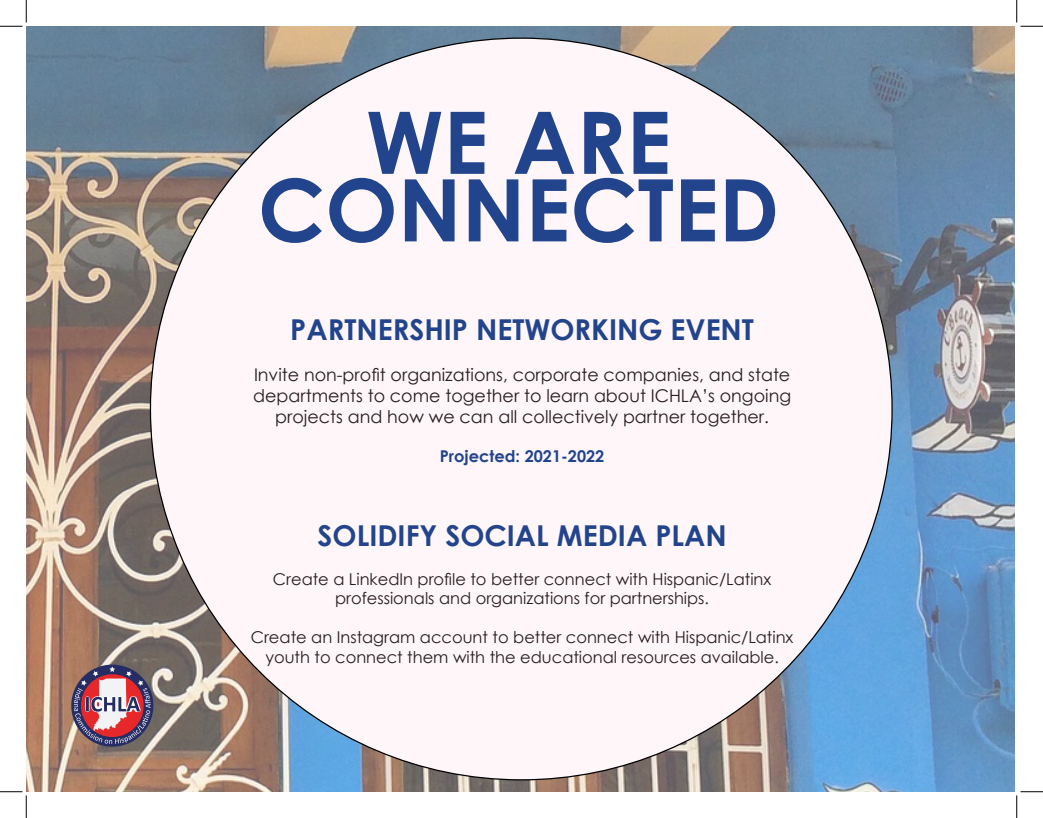
<style>
.page{position:relative;width:1043px;height:818px;background:#fff}
.page>*{position:absolute;margin:0;border:0;box-sizing:border-box;transform-origin:0 0}
.t1{font:700 86.25px "Century Gothic";color:#21448c}
.t2{font:700 28.75px "Century Gothic";color:#21448c}
.t3{font:17.5px/21px "Century Gothic";color:#231f20;text-align:center}
.t4{font:16.25px/19.5px "Century Gothic";color:#231f20;text-align:center}
.t5{font:700 16.25px "Century Gothic";color:#21448c}
</style>
<div class="page">
<img style="left:26px;top:26px;width:988px;height:765px">
<svg style="left:71px;top:664px;width:82px;height:82px"></svg>
<svg style="left:74px;top:666px;width:77px;height:78px"></svg>
<div style="left:150px;top:38px;width:742px;height:741px;background:#fef6f9;border-radius:50%"></div>
<svg style="left:0;top:0;width:27px;height:27px"></svg>
<svg style="left:0;top:791px;width:27px;height:27px"></svg>
<svg style="left:1016px;top:0;width:27px;height:27px"></svg>
<svg style="left:1016px;top:791px;width:27px;height:27px"></svg>
<p class="t1" style="left:366px;top:77px;width:307px">WE ARE</p>
<p class="t1" style="left:258px;top:144px;width:522px">CONNECTED</p>
<p class="t2" style="left:290px;top:308px;width:465px">PARTNERSHIP NETWORKING EVENT</p>
<p class="t3" style="left:253px;top:363px;width:539px">Invite non-profit organizations, corporate companies, and state departments to come together to learn about ICHLA’s ongoing projects and how we can all collectively partner together.</p>
<p class="t5" style="left:440px;top:443px;width:166px">Projected: 2021-2022</p>
<p class="t2" style="left:318px;top:513px;width:410px">SOLIDIFY SOCIAL MEDIA PLAN</p>
<p class="t4" style="left:273px;top:569px;width:500px">Create a LinkedIn profile to better connect with Hispanic/Latinx professionals and organizations for partnerships.</p>
<p class="t4" style="left:251px;top:627px;width:544px">Create an Instagram account to better connect with Hispanic/Latinx youth to connect them with the educational resources available.</p>
</div>
